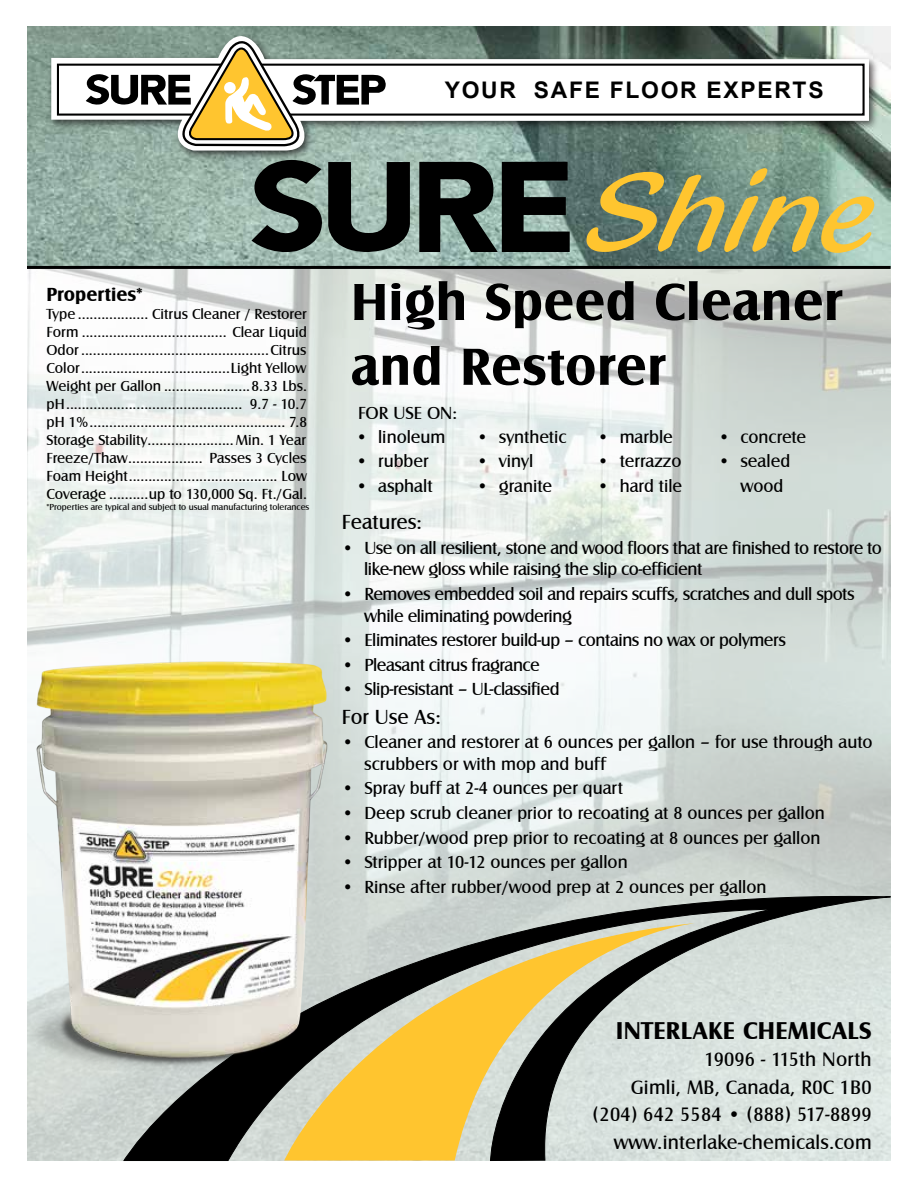
<style>
.page{position:relative;width:918px;height:1188px;background:#fff}
.page>*{position:absolute;margin:0;border:0;box-sizing:border-box;transform-origin:0 0}
.t1{font:118.2px "Blacklight D";color:#ffc52f}
.t2{font:700 54px/64.8px "Castle T";letter-spacing:.01em;color:#000}
.t3{font:700 25.05px "Castle T";letter-spacing:.01em;color:#000}
.t4{font:700 22.8px "Arial";letter-spacing:.075em;color:#000}
.t5{font:21px "Castle T";color:#000}
.t6{font:20.1px/27.6px "Castle T";letter-spacing:.01em;color:#000;text-align:right}
.t7{font:700 19.5px "Castle T";color:#000}
.t8{font:18px/21.6px "Castle T";letter-spacing:-.005em;color:#000}
.t9{font:18px/21.6px "Castle T";letter-spacing:-.025em;color:#000}
.t10{font:15px/18px "Castle T";color:#000;text-align:justify}
.t11{font:9px "Castle T";color:#000}
</style>
<div class="page">
<img style="left:27px;top:27px;width:864px;height:239px">
<img style="left:27px;top:269px;width:863px;height:892px">
<img style="left:45px;top:30px;width:837px;height:134px">
<svg style="left:51px;top:36px;width:818px;height:115px"></svg>
<div style="left:57px;top:64px;width:808px;height:52px;border:2px solid #000"></div>
<svg style="left:123px;top:884px;width:768px;height:277px;background:#b4bbb8"></svg>
<svg style="left:284px;top:923px;width:412px;height:238px;background:#baad7e"></svg>
<svg style="left:83px;top:33px;width:327px;height:224px"></svg>
<svg style="left:419px;top:162px;width:151px;height:90px;background:#2f3936"></svg>
<hr style="left:27px;top:266px;width:864px;height:3px;background:#000">
<img style="left:27px;top:646px;width:315px;height:430px">
<h3 class="t7" style="left:46px;top:283px;width:98px">Properties*</h3>
<p class="t10" style="left:46px;top:305px;width:262px">Type .................. Citrus Cleaner / Restorer Form ..................................... Clear Liquid Odor ................................................Citrus Color......................................Light Yellow Weight per Gallon ......................8.33 Lbs. pH............................................. 9.7 - 10.7 pH 1%.................................................. 7.8<br>Storage Stability......................Min. 1 Year Freeze/Thaw................... Passes 3 Cycles Foam Height...................................... Low Coverage ..........up to 130,000 Sq. Ft./Gal.</p>
<p class="t11" style="left:46px;top:502px;width:264px">*Properties are typical and subject to usual manufacturing tolerances</p>
<h3 class="t4" style="left:445px;top:74px;width:380px">YOUR SAFE FLOOR EXPERTS</h3>
<h1 class="t1" style="left:592px;top:140px;width:287px">Shine</h1>
<h2 class="t2" style="left:351px;top:270px;width:493px">High Speed Cleaner and Restorer</h2>
<p class="t8" style="left:358px;top:402px;width:101px">FOR USE ON:</p>
<p class="t8" style="left:356px;top:426px;width:91px">• linoleum</p>
<p class="t8" style="left:356px;top:451px;width:75px">• rubber</p>
<p class="t8" style="left:356px;top:475px;width:79px">• asphalt</p>
<h3 class="t5" style="left:342px;top:511px;width:82px">Features:</h3>
<p class="t9" style="left:364px;top:537px;width:519px;text-indent:-22px">• Use on all resilient, stone and wood floors that are finished to restore to like-new gloss while raising the slip co-efficient</p>
<p class="t9" style="left:364px;top:583px;width:492px;text-indent:-22px">• Removes embedded soil and repairs scuffs, scratches and dull spots while eliminating powdering</p>
<p class="t9" style="left:342px;top:630px;width:446px">• Eliminates restorer build-up – contains no wax or polymers</p>
<p class="t9" style="left:342px;top:654px;width:200px">• Pleasant citrus fragrance</p>
<p class="t9" style="left:342px;top:679px;width:219px">• Slip-resistant – UL-classified</p>
<h3 class="t5" style="left:342px;top:705px;width:100px">For Use As:</h3>
<p class="t8" style="left:364px;top:732px;width:510px;text-indent:-22px">• Cleaner and restorer at 6 ounces per gallon – for use through auto scrubbers or with mop and buff</p>
<p class="t8" style="left:342px;top:778px;width:283px">• Spray buff at 2-4 ounces per quart</p>
<p class="t8" style="left:342px;top:802px;width:484px">• Deep scrub cleaner prior to recoating at 8 ounces per gallon</p>
<p class="t8" style="left:342px;top:827px;width:480px">• Rubber/wood prep prior to recoating at 8 ounces per gallon</p>
<p class="t8" style="left:342px;top:852px;width:287px">• Stripper at 10-12 ounces per gallon</p>
<p class="t8" style="left:342px;top:876px;width:426px">• Rinse after rubber/wood prep at 2 ounces per gallon</p>
<p class="t8" style="left:476px;top:426px;width:92px">• synthetic</p>
<p class="t8" style="left:476px;top:451px;width:59px">• vinyl</p>
<p class="t8" style="left:476px;top:475px;width:77px">• granite</p>
<p class="t8" style="left:597px;top:426px;width:77px">• marble</p>
<p class="t8" style="left:597px;top:451px;width:86px">• terrazzo</p>
<p class="t8" style="left:597px;top:475px;width:87px">• hard tile</p>
<p class="t8" style="left:718px;top:426px;width:90px">• concrete</p>
<p class="t8" style="left:741px;top:449px;width:51px;line-height:24.6px;text-indent:-22px">• sealed wood</p>
<h3 class="t3" style="left:616px;top:1016px;width:257px">INTERLAKE CHEMICALS</h3>
<h3 class="t6" style="left:593px;top:1046px;width:280px">19096 - 115th North<br>Gimli, MB, Canada, R0C 1B0 (204) 642 5584 • (888) 517-8899 www.interlake-chemicals.com</h3>
</div>
